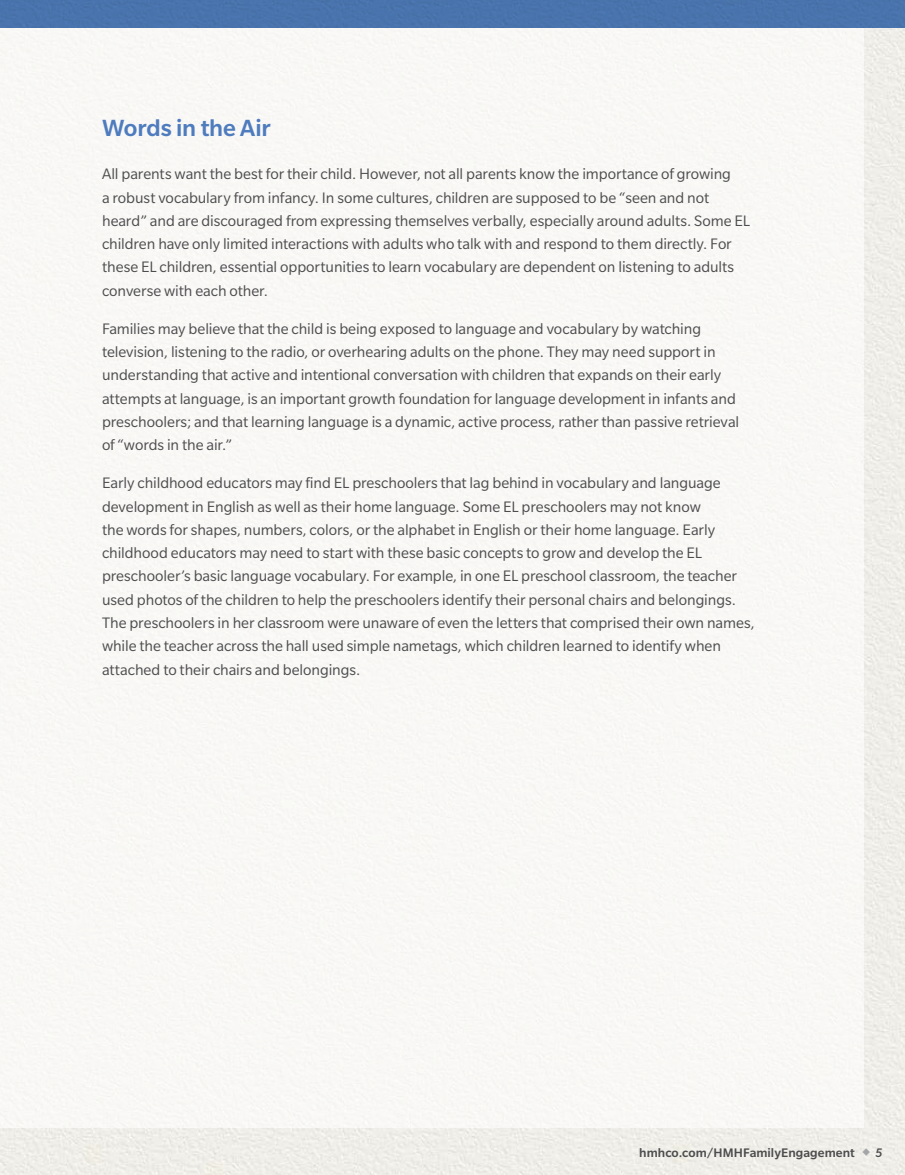
<style>
.page{position:relative;width:905px;height:1175px;background:#fff}
.page>*{position:absolute;margin:0;border:0;box-sizing:border-box;transform-origin:0 0}
.t1{font:500 25.5px "Slate Pro";letter-spacing:-.005em;color:#4e7cbe}
.t2{font:16.5px/23.2px "Slate Pro";letter-spacing:-.005em;color:#4d4d4f}
.t3{font:500 13.5px "Slate Pro";letter-spacing:.005em;color:#4d4d4f}
.t4{font:italic 500 13.5px "Slate Pro";color:#4d4d4f}
</style>
<div class="page">
<div style="left:0;top:28px;width:904px;height:1146px;background:#f0eee8"></div>
<div style="left:0;top:28px;width:864px;height:1099px;background:#f9f8f5"></div>
<div style="left:0;top:0;width:904px;height:28px;background:#4973ac"></div>
<svg style="left:862px;top:1148px;width:8px;height:7px"></svg>
<h1 class="t1" style="left:102px;top:114px;width:170px">Words in the Air</h1>
<p class="t2" style="left:102px;top:162px;width:649px">All parents want the best for their child. However, not all parents know the importance of growing<br>a robust vocabulary from infancy. In some cultures, children are supposed to be “seen and not heard” and are discouraged from expressing themselves verbally, especially around adults. Some EL children have only limited interactions with adults who talk with and respond to them directly. For these EL children, essential opportunities to learn vocabulary are dependent on listening to adults converse with each other.</p>
<p class="t2" style="left:102px;top:317px;width:638px">Families may believe that the child is being exposed to language and vocabulary by watching television, listening to the radio, or overhearing adults on the phone. They may need support in understanding that active and intentional conversation with children that expands on their early attempts at language, is an important growth foundation for language development in infants and preschoolers; and that learning language is a dynamic, active process, rather than passive retrieval of “words in the air.”</p>
<p class="t2" style="left:102px;top:471px;width:654px">Early childhood educators may find EL preschoolers that lag behind in vocabulary and language development in English as well as their home language. Some EL preschoolers may not know<br>the words for shapes, numbers, colors, or the alphabet in English or their home language. Early childhood educators may need to start with these basic concepts to grow and develop the EL preschooler’s basic language vocabulary. For example, in one EL preschool classroom, the teacher used photos of the children to help the preschoolers identify their personal chairs and belongings.<br>The preschoolers in her classroom were unaware of even the letters that comprised their own names, while the teacher across the hall used simple nametags, which children learned to identify when attached to their chairs and belongings.</p>
<p class="t3" style="left:639px;top:1145px;width:217px">hmhco.com/HMHFamilyEngagement</p>
<p class="t4" style="left:875px;top:1145px;width:8px">5</p>
</div>
